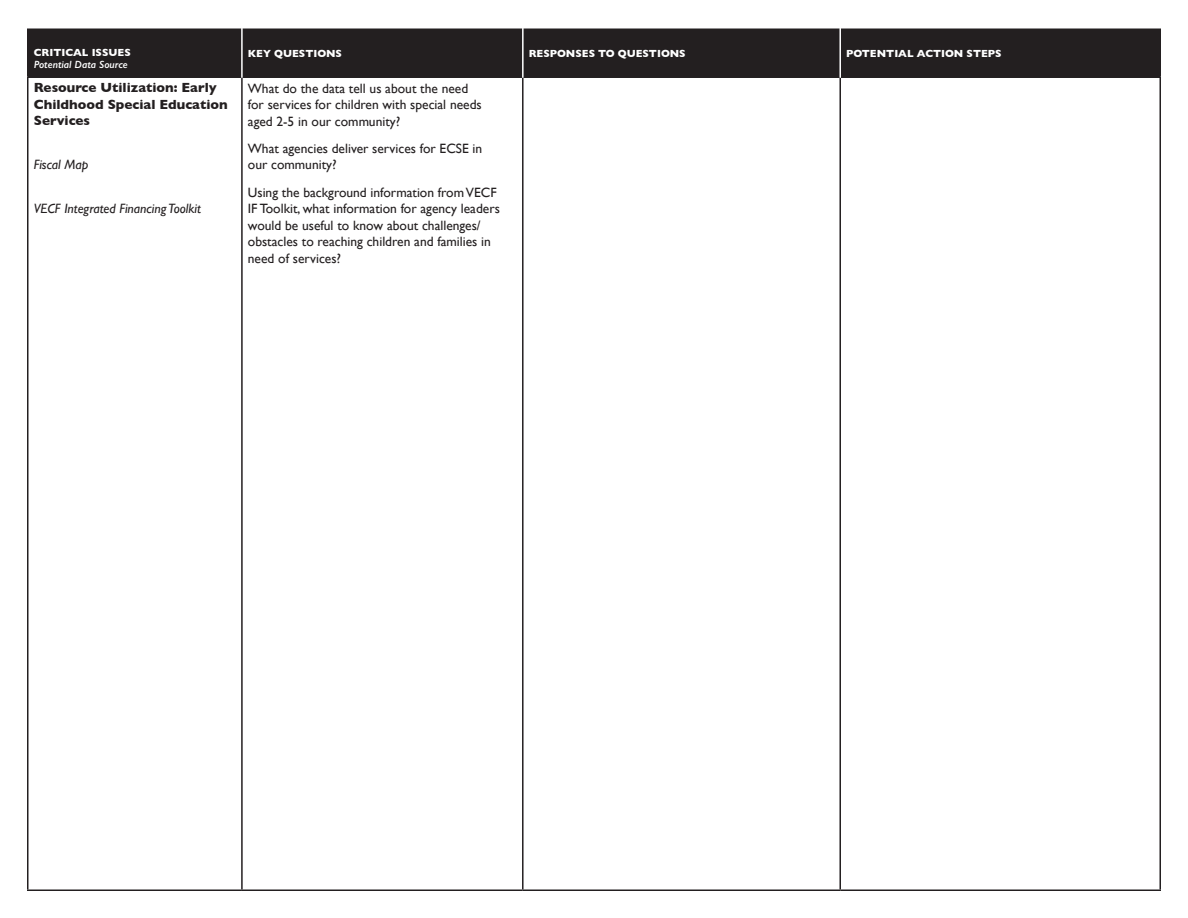
<style>
.page{position:relative;width:1188px;height:918px;background:#fff}
.page>*{position:absolute;margin:0;border:0;box-sizing:border-box;transform-origin:0 0}
.t1{font:13.5px/16.5px "Gill Sans";color:#231f20}
.t2{font:700 13.5px/16.5px "Gill Sans";color:#231f20}
.t3{font:italic 13.5px "Gill Sans";color:#231f20}
.t4{font:700 10.5px "Gill Sans";color:#fff}
.t5{font:italic 600 10.5px "Gill Sans";color:#fff}
</style>
<div class="page">
<div style="left:28px;top:30px;width:1132px;height:46px;background:#231f20"></div>
<hr style="left:27px;top:30px;width:1px;height:46px;background:#231f20">
<hr style="left:27px;top:29px;width:215px;height:1px;background:#231f20">
<hr style="left:242px;top:29px;width:281px;height:1px;background:#231f20">
<hr style="left:523px;top:29px;width:317px;height:1px;background:#231f20">
<hr style="left:840px;top:29px;width:321px;height:1px;background:#231f20">
<hr style="left:1160px;top:30px;width:1px;height:46px;background:#231f20">
<hr style="left:27px;top:78px;width:1px;height:812px;background:#231f20">
<hr style="left:27px;top:76px;width:215px;height:2px;background:#231f20">
<hr style="left:241px;top:78px;width:2px;height:812px;background:#231f20">
<hr style="left:242px;top:76px;width:281px;height:2px;background:#231f20">
<hr style="left:522px;top:78px;width:2px;height:812px;background:#231f20">
<hr style="left:523px;top:76px;width:317px;height:2px;background:#231f20">
<hr style="left:839px;top:78px;width:2px;height:812px;background:#231f20">
<hr style="left:840px;top:76px;width:321px;height:2px;background:#231f20">
<hr style="left:1160px;top:78px;width:1px;height:812px;background:#231f20">
<hr style="left:27px;top:890px;width:215px;height:1px;background:#231f20">
<hr style="left:242px;top:890px;width:281px;height:1px;background:#231f20">
<hr style="left:523px;top:890px;width:317px;height:1px;background:#231f20">
<hr style="left:840px;top:890px;width:321px;height:1px;background:#231f20">
<hr style="left:241px;top:28px;width:2px;height:50px;background:#fff">
<hr style="left:522px;top:28px;width:2px;height:50px;background:#fff">
<hr style="left:839px;top:28px;width:2px;height:50px;background:#fff">
<p class="t4" style="left:34px;top:45px;width:99px">CRITICAL ISSUES</p>
<p class="t5" style="left:34px;top:58px;width:96px">Potential Data Source</p>
<p class="t2" style="left:34px;top:79px;width:195px">Resource Utilization: Early<br>Childhood Special Education<br>Services</p>
<p class="t3" style="left:34px;top:157px;width:56px">Fiscal Map</p>
<p class="t3" style="left:34px;top:201px;width:169px">VECF Integrated Financing Toolkit</p>
<p class="t4" style="left:248px;top:45px;width:96px">KEY QUESTIONS</p>
<p class="t4" style="left:529px;top:45px;width:158px">RESPONSES TO QUESTIONS</p>
<p class="t4" style="left:846px;top:45px;width:157px">POTENTIAL ACTION STEPS</p>
<p class="t1" style="left:248px;top:80px;width:235px">What do the data tell us about the need for services for children with special needs aged 2-5 in our community?</p>
<p class="t1" style="left:248px;top:140px;width:236px">What agencies deliver services for ECSE in our community?</p>
<p class="t1" style="left:248px;top:184px;width:254px">Using the background information from VECF IF Toolkit, what information for agency leaders would be useful to know about challenges/ obstacles to reaching children and families in need of services?</p>
</div>
